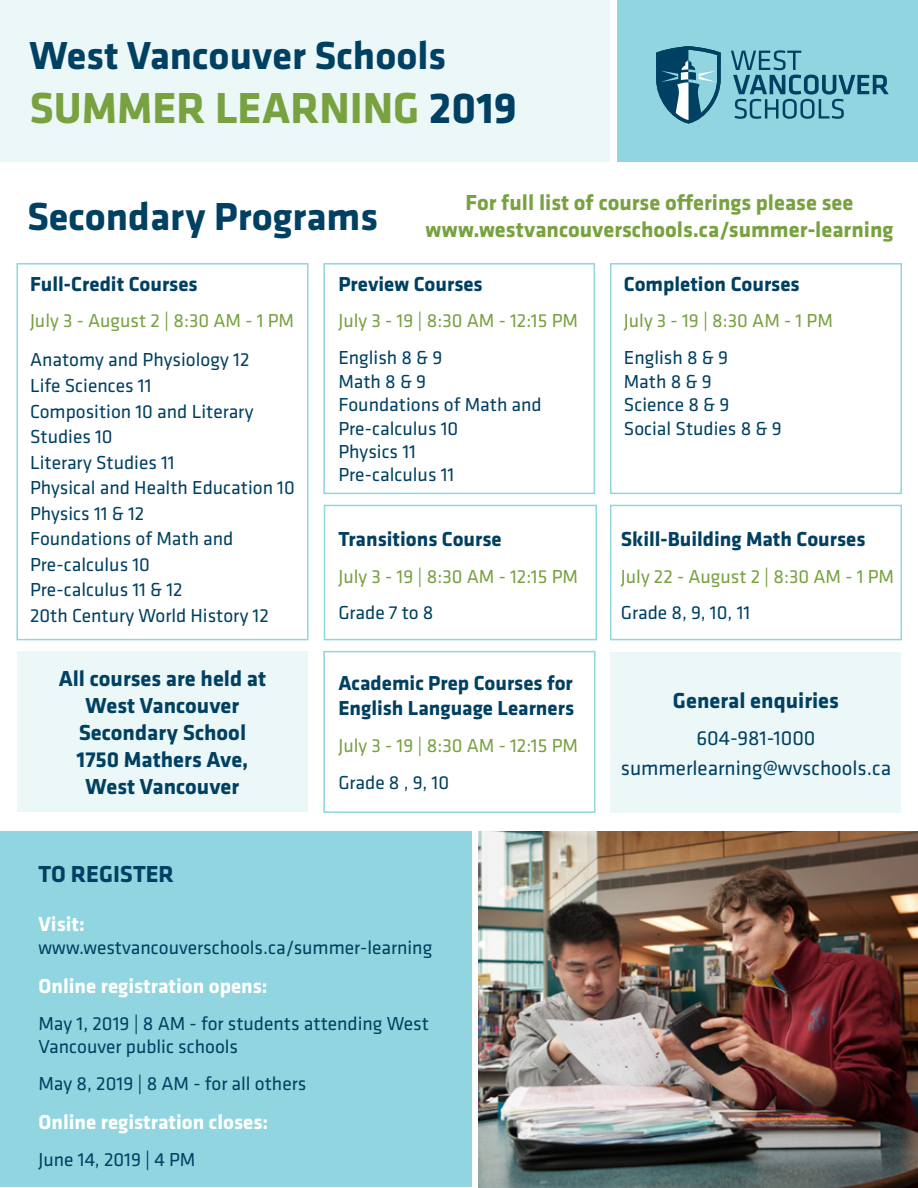
<style>
.page{position:relative;width:918px;height:1188px;background:#fff}
.page>*{position:absolute;margin:0;border:0;box-sizing:border-box;transform-origin:0 0}
.t1{font:700 45px "Klavika";color:#78a13f}
.t2{font:700 40.5px "Klavika";color:#004062}
.t3{font:700 24px "Klavika";color:#004062}
.t4{font:700 22.5px/27px "Klavika";color:#78a13f}
.t5{font:700 22.5px/27px "Klavika";color:#004062;text-align:center}
.t6{font:700 21px/25.2px "Klavika";color:#004062}
.t7{font:700 21px "Klavika";color:#fff}
.t8{font:21px/30px "Klavika";color:#004062;text-align:center}
.t9{font:19.5px/25.5px "Klavika";color:#004062}
.t10{font:19.5px "Klavika";color:#78a13f}
.s1{color:#004062}
</style>
<div class="page">
<div style="left:0;top:0;width:610px;height:162px;background:#ecf7f8"></div>
<div style="left:324px;top:505px;width:273px;height:135px;border:2px solid #90d5df"></div>
<div style="left:323px;top:263px;width:272px;height:231px;border:2px solid #90d5df"></div>
<div style="left:618px;top:0;width:300px;height:162px;background:#90d5df"></div>
<div style="left:0;top:832px;width:471px;height:355px;background:#90d5df"></div>
<img style="left:478px;top:832px;width:440px;height:355px">
<div style="left:17px;top:652px;width:291px;height:160px;background:#ecf7f8"></div>
<svg style="left:656px;top:46px;width:65px;height:78px"></svg>
<svg style="left:731px;top:50px;width:158px;height:69px"></svg>
<div style="left:610px;top:652px;width:290px;height:161px;background:#ecf7f8"></div>
<div style="left:16px;top:263px;width:292px;height:377px;border:2px solid #90d5df"></div>
<div style="left:610px;top:263px;width:292px;height:231px;border:2px solid #90d5df"></div>
<div style="left:323px;top:651px;width:273px;height:162px;border:2px solid #90d5df"></div>
<div style="left:610px;top:505px;width:292px;height:135px;border:2px solid #90d5df"></div>
<h2 class="t2" style="left:29px;top:26px;width:418px">West Vancouver Schools</h2>
<h1 class="t1" style="left:29px;top:75px;width:489px">SUMMER LEARNING <span class="s1">2019</span></h1>
<p class="t4" style="left:27px;top:188px;width:868px;text-indent:438px">For full list of course offerings please see<br><sup>Secondary</sup> <sup>Programs</sup> www.westvancouverschools.ca/summer-learning</p>
<p class="t6" style="left:624px;top:270px;width:177px">Completion Courses</p>
<p class="t10" style="left:624px;top:308px;width:211px">July 3 - 19 | 8:30 AM - 1 PM</p>
<p class="t9" style="left:624px;top:346px;width:159px;line-height:23.4px">English 8 &amp; 9<br>Math 8 &amp; 9<br>Science 8 &amp; 9<br>Social Studies 8 &amp; 9</p>
<p class="t6" style="left:30px;top:270px;width:169px">Full-Credit Courses</p>
<p class="t10" style="left:30px;top:308px;width:266px">July 3 - August 2 | 8:30 AM - 1 PM</p>
<p class="t9" style="left:30px;top:347px;width:266px">Anatomy and Physiology 12<br>Life Sciences 11<br>Composition 10 and Literary<br>Studies 10<br>Literary Studies 11<br>Physical and Health Education 10<br>Physics 11 &amp; 12<br>Foundations of Math and<br>Pre-calculus 10<br>Pre-calculus 11 &amp; 12<br>20th Century World History 12</p>
<p class="t6" style="left:338px;top:270px;width:146px">Preview Courses</p>
<p class="t10" style="left:338px;top:308px;width:241px">July 3 - 19 | 8:30 AM - 12:15 PM</p>
<p class="t9" style="left:338px;top:346px;width:205px;line-height:23.4px">English 8 &amp; 9<br>Math 8 &amp; 9<br>Foundations of Math and<br>Pre-calculus 10<br>Physics 11<br>Pre-calculus 11</p>
<p class="t6" style="left:621px;top:525px;width:246px">Skill-Building Math Courses</p>
<p class="t10" style="left:621px;top:563px;width:275px">July 22 - August 2 | 8:30 AM - 1 PM</p>
<p class="t9" style="left:621px;top:600px;width:131px">Grade 8, 9, 10, 11</p>
<p class="t6" style="left:338px;top:525px;width:165px">Transitions Course</p>
<p class="t10" style="left:338px;top:563px;width:241px">July 3 - 19 | 8:30 AM - 12:15 PM</p>
<p class="t9" style="left:338px;top:600px;width:97px">Grade 7 to 8</p>
<p class="t5" style="left:59px;top:664px;width:209px">All courses are held at<br>West Vancouver<br>Secondary School<br>1750 Mathers Ave,<br>West Vancouver</p>
<p class="t6" style="left:338px;top:670px;width:237px">Academic Prep Courses for<br>English Language Learners</p>
<p class="t10" style="left:338px;top:733px;width:241px">July 3 - 19 | 8:30 AM - 12:15 PM</p>
<p class="t9" style="left:338px;top:769px;width:112px">Grade 8 , 9, 10</p>
<p class="t3" style="left:39px;top:857px;width:137px">TO REGISTER</p>
<p class="t7" style="left:39px;top:908px;width:48px">Visit:</p>
<p class="t9" style="left:39px;top:934px;width:395px">www.westvancouverschools.ca/summer-learning</p>
<p class="t7" style="left:39px;top:971px;width:231px">Online registration opens:</p>
<p class="t9" style="left:39px;top:1011px;width:392px;line-height:23.4px">May 1, 2019 | 8 AM - for students attending West<br>Vancouver public schools</p>
<p class="t9" style="left:39px;top:1070px;width:269px">May 8, 2019 | 8 AM - for all others</p>
<p class="t7" style="left:39px;top:1106px;width:231px">Online registration closes:</p>
<p class="t9" style="left:39px;top:1146px;width:159px">June 14, 2019 | 4 PM</p>
<p class="t5" style="left:673px;top:686px;width:168px">General enquiries</p>
<p class="t8" style="left:621px;top:722px;width:272px">604-981-1000 summerlearning@wvschools.ca</p>
</div>
